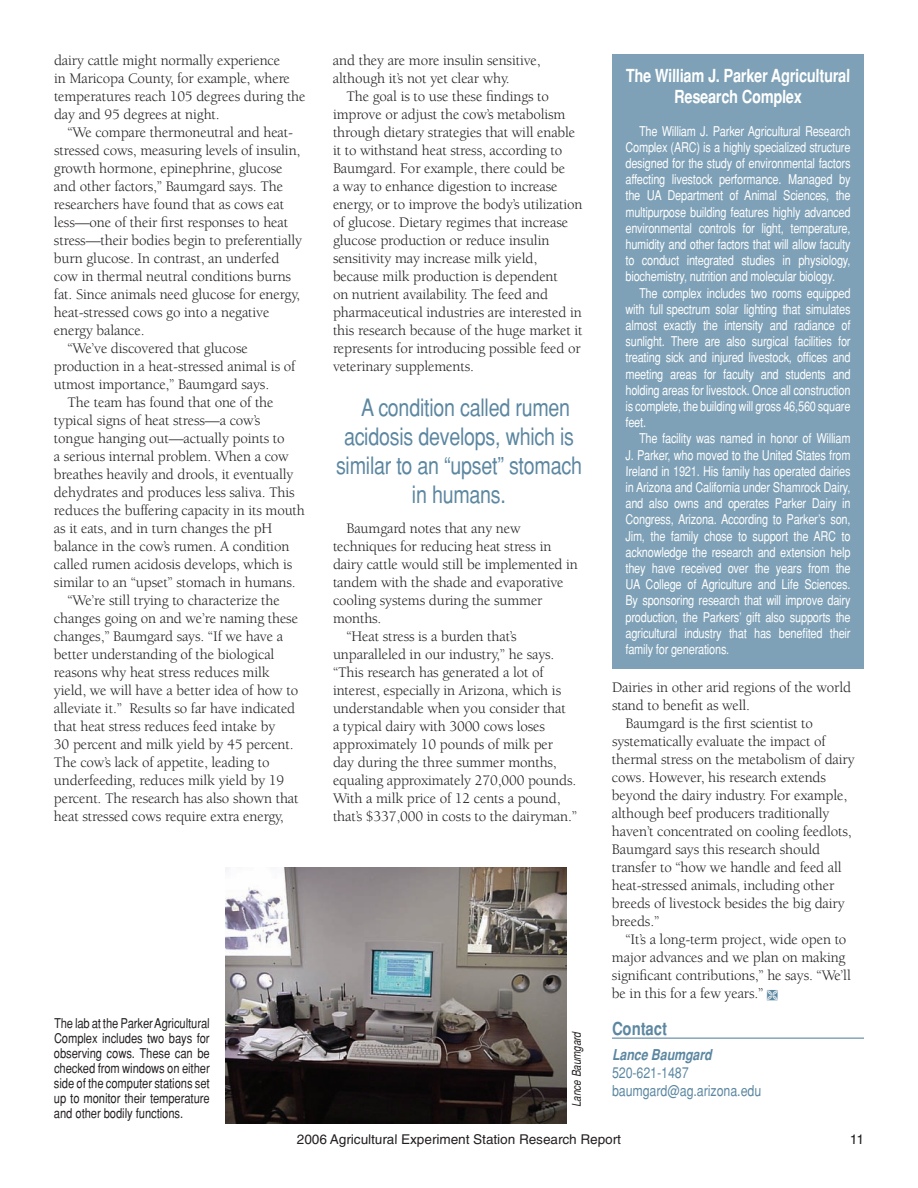
<style>
.page{position:relative;width:918px;height:1188px;background:#fff}
.page>*{position:absolute;margin:0;border:0;box-sizing:border-box;transform-origin:0 0}
.t1{font:condensed 24px/28.8px "Helvetica";letter-spacing:-.01em;color:#5c87a1;text-align:center}
.t2{font:700 condensed 18px/21.6px "Helvetica";color:#fff;text-align:center}
.t3{font:700 condensed 18px "Helvetica";color:#5c87a1}
.t4{font:15px/18px "Berkeley";letter-spacing:-.01em;color:#231f20}
.t5{font:condensed 15px "Helvetica";color:#5c87a1}
.t6{font:italic 700 condensed 15px "Helvetica";color:#5c87a1}
.t7{font:condensed 13.5px/16.2px "Helvetica";letter-spacing:-.01em;color:#fff;text-align:justify}
.t8{font:condensed 13.5px/15px "Helvetica";color:#231f20}
.t9{font:13.5px "Helvetica";color:#231f20}
.t10{font:italic condensed 12px "Helvetica";color:#231f20}
</style>
<div class="page">
<div style="left:612px;top:54px;width:252px;height:615px;background:#7ea1b7"></div>
<hr style="left:612px;top:1038px;width:252px;height:1px;background:#5c87a1">
<img style="left:225px;top:867px;width:342px;height:256px">
<p class="t4" style="left:333px;top:52px;width:209px">and they are more insulin sensitive, although it’s not yet clear why.</p>
<p class="t4" style="left:333px;top:88px;width:251px;text-indent:14px">The goal is to use these findings to improve or adjust the cow’s metabolism through dietary strategies that will enable it to withstand heat stress, according to Baumgard. For example, there could be<br>a way to enhance digestion to increase energy, or to improve the body’s utilization of glucose. Dietary regimes that increase glucose production or reduce insulin sensitivity may increase milk yield, because milk production is dependent<br>on nutrient availability. The feed and pharmaceutical industries are interested in this research because of the huge market it represents for introducing possible feed or veterinary supplements.</p>
<h2 class="t1" style="left:336px;top:393px;width:247px">A condition called rumen acidosis develops, which is similar to an “upset” stomach in humans.</h2>
<p class="t4" style="left:333px;top:520px;width:247px;text-indent:14px">Baumgard notes that any new techniques for reducing heat stress in dairy cattle would still be implemented in tandem with the shade and evaporative cooling systems during the summer months.</p>
<p class="t4" style="left:333px;top:628px;width:246px;text-indent:14px">“Heat stress is a burden that’s unparalleled in our industry,” he says. “This research has generated a lot of interest, especially in Arizona, which is understandable when you consider that<br>a typical dairy with 3000 cows loses approximately 10 pounds of milk per day during the three summer months, equaling approximately 270,000 pounds.<br>With a milk price of 12 cents a pound, that’s $337,000 in costs to the dairyman.”</p>
<p class="t4" style="left:54px;top:52px;width:253px">dairy cattle might normally experience<br>in Maricopa County, for example, where temperatures reach 105 degrees during the day and 95 degrees at night.</p>
<p class="t4" style="left:54px;top:124px;width:250px;text-indent:14px">“We compare thermoneutral and heat&shy;stressed cows, measuring levels of insulin, growth hormone, epinephrine, glucose and other factors,” Baumgard says. The researchers have found that as cows eat less—one of their first responses to heat stress—their bodies begin to preferentially burn glucose. In contrast, an underfed cow in thermal neutral conditions burns fat. Since animals need glucose for energy, heat-stressed cows go into a negative energy balance.</p>
<p class="t4" style="left:54px;top:340px;width:243px;text-indent:14px">“We’ve discovered that glucose production in a heat-stressed animal is of utmost importance,” Baumgard says.</p>
<p class="t4" style="left:54px;top:394px;width:252px;text-indent:14px">The team has found that one of the typical signs of heat stress—a cow’s<br>tongue hanging out—actually points to<br>a serious internal problem. When a cow breathes heavily and drools, it eventually dehydrates and produces less saliva. This reduces the buffering capacity in its mouth as it eats, and in turn changes the pH balance in the cow’s rumen. A condition called rumen acidosis develops, which is similar to an “upset” stomach in humans.</p>
<p class="t4" style="left:54px;top:592px;width:246px;text-indent:14px">“We’re still trying to characterize the changes going on and we’re naming these changes,” Baumgard says. “If we have a better understanding of the biological reasons why heat stress reduces milk yield, we will have a better idea of how to alleviate it.” Results so far have indicated that heat stress reduces feed intake by<br>30 percent and milk yield by 45 percent.<br>The cow’s lack of appetite, leading to underfeeding, reduces milk yield by 19 percent. The research has also shown that heat stressed cows require extra energy,</p>
<h4 class="t2" style="left:626px;top:64px;width:226px">The William J. Parker Agricultural<br>Research Complex</h4>
<p class="t7" style="left:626px;top:123px;width:227px;text-indent:13px">The William J. Parker Agricultural Research Complex (ARC) is a highly specialized structure designed for the study of environmental factors affecting livestock performance. Managed by the UA Department of Animal Sciences, the multipurpose building features highly advanced environmental controls for light, temperature, humidity and other factors that will allow faculty to conduct integrated studies in physiology, biochemistry, nutrition and molecular biology.</p>
<p class="t7" style="left:626px;top:285px;width:227px;text-indent:14px">The complex includes two rooms equipped with full spectrum solar lighting that simulates almost exactly the intensity and radiance of sunlight. There are also surgical facilities for treating sick and injured livestock, offices and meeting areas for faculty and students and holding areas for livestock. Once all construction is complete, the building will gross 46,560 square feet.</p>
<p class="t7" style="left:639px;top:430px;width:213px">The facility was named in honor of William</p>
<p class="t7" style="left:626px;top:447px;width:227px">J. Parker, who moved to the United States from Ireland in 1921. His family has operated dairies in Arizona and California under Shamrock Dairy, and also owns and operates Parker Dairy in Congress, Arizona. According to Parker’s son, Jim, the family chose to support the ARC to acknowledge the research and extension help they have received over the years from the UA College of Agriculture and Life Sciences.<br>By sponsoring research that will improve dairy production, the Parkers’ gift also supports the agricultural industry that has benefited their family for generations.</p>
<p class="t4" style="left:612px;top:678px;width:241px">Dairies in other arid regions of the world stand to benefit as well.</p>
<p class="t4" style="left:612px;top:714px;width:244px;text-indent:14px">Baumgard is the first scientist to systematically evaluate the impact of thermal stress on the metabolism of dairy cows. However, his research extends beyond the dairy industry. For example, although beef producers traditionally haven’t concentrated on cooling feedlots, Baumgard says this research should transfer to “how we handle and feed all heat-stressed animals, including other breeds of livestock besides the big dairy breeds.”</p>
<p class="t4" style="left:612px;top:930px;width:240px;text-indent:14px">“It’s a long-term project, wide open to major advances and we plan on making significant contributions,” he says. “We’ll be in this for a few years.”</p>
<h4 class="t3" style="left:612px;top:1018px;width:57px">Contact</h4>
<p class="t8" style="left:54px;top:1016px;width:157px">The lab at the Parker Agricultural</p>
<p class="t10" style="left:570px;top:1107px;width:78px;rotate:-90deg">Lance Baumgard</p>
<p class="t8" style="left:54px;top:1031px;width:157px">Complex includes two bays for observing cows. These can be</p>
<p class="t8" style="left:54px;top:1061px;width:157px">checked from windows on either</p>
<p class="t8" style="left:54px;top:1076px;width:157px">side of the computer stations set</p>
<p class="t8" style="left:54px;top:1091px;width:157px">up to monitor their temperature and other bodily functions.</p>
<h5 class="t6" style="left:612px;top:1046px;width:101px">Lance Baumgard</h5>
<p class="t5" style="left:612px;top:1063px;width:78px">520-621-1487</p>
<p class="t5" style="left:612px;top:1081px;width:151px">baumgard@ag.arizona.edu</p>
<p class="t9" style="left:297px;top:1132px;width:326px">2006 Agricultural Experiment Station Research Report</p>
<p class="t9" style="left:850px;top:1132px;width:16px">11</p>
</div>
